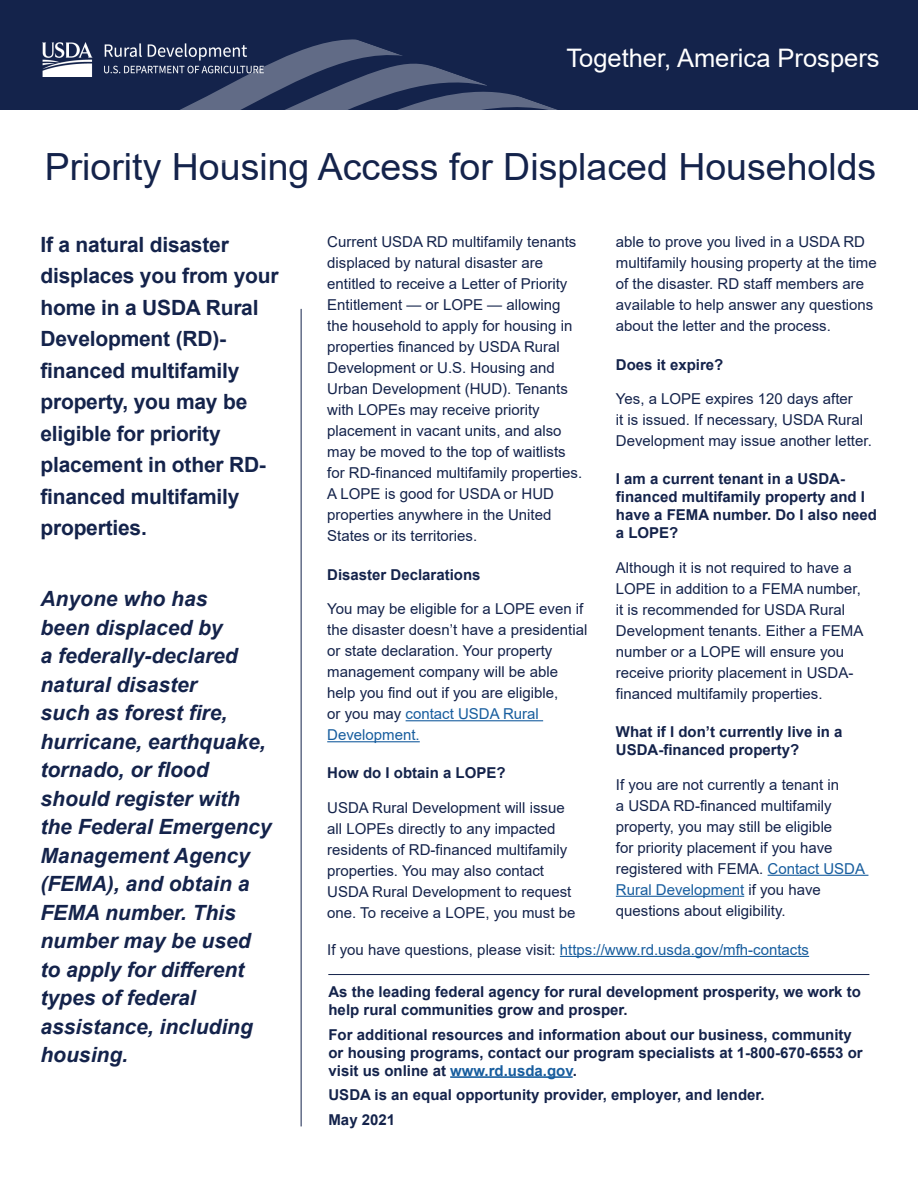
<style>
.page{position:relative;width:918px;height:1188px;background:#fff}
.page>*{position:absolute;margin:0;border:0;box-sizing:border-box;transform-origin:0 0}
.t1{font:37.5px "Arial";color:#14234b}
.Catch_Phrase{font:25.5px "Arial";color:#fff}
.Call_out{font:italic 700 21px "Arial";color:#14234b}
.Sidebar_Text{font:700 21px "Arial";letter-spacing:-.01em;color:#14234b}
.Body_text_copy{font:15px/21px "Arial";color:#14234b}
.Bottom_Blurb{font:700 15px/18px "Arial";color:#14234b}
.Body_Subhead_2{font:700 15px/18px "Arial";color:#14234b}
.Body_text_copy-2{font:15px "Arial";color:#175d9e}
.Body_Subhead{font:700 15px "Arial";color:#14234b}
.s1{color:#175d9e}
.s2{color:#14234b}
</style>
<div class="page">
<div style="left:0;top:0;width:918px;height:109px;background:#14234b"></div>
<hr style="left:406px;top:720px;width:137px;height:1px;background:#175d9e">
<hr style="left:327px;top:741px;width:93px;height:1px;background:#175d9e">
<img style="left:43px;top:43px;width:22px;height:33px">
<hr style="left:768px;top:875px;width:100px;height:1px;background:#175d9e">
<hr style="left:616px;top:896px;width:128px;height:1px;background:#175d9e">
<hr style="left:301px;top:309px;width:1px;height:817px;background:#14234b">
<svg style="left:65px;top:42px;width:34px;height:68px"></svg>
<svg style="left:99px;top:43px;width:181px;height:67px"></svg>
<svg style="left:280px;top:39px;width:283px;height:71px"></svg>
<hr style="left:560px;top:956px;width:249px;height:1px;background:#175d9e">
<hr style="left:450px;top:1076px;width:123px;height:2px;background:#175d9e">
<hr style="left:328px;top:974px;width:541px;height:1px;background:#14234b">
<p class="Catch_Phrase" style="left:566px;top:41px;width:315px">Together, America Prospers</p>
<p class="t1" style="left:45px;top:141px;width:833px">Priority Housing Access for Displaced Households</p>
<p class="Sidebar_Text" style="left:40px;top:230px;width:190px">If a natural disaster</p>
<p class="Sidebar_Text" style="left:40px;top:261px;width:240px">displaces you from your</p>
<p class="Sidebar_Text" style="left:40px;top:293px;width:220px">home in a USDA Rural</p>
<p class="Sidebar_Text" style="left:40px;top:324px;width:187px">Development (RD)-</p>
<p class="Sidebar_Text" style="left:40px;top:356px;width:201px">financed multifamily</p>
<p class="Sidebar_Text" style="left:40px;top:387px;width:208px">property, you may be</p>
<p class="Sidebar_Text" style="left:40px;top:419px;width:182px">eligible for priority</p>
<p class="Sidebar_Text" style="left:40px;top:450px;width:227px">placement in other RD-</p>
<p class="Sidebar_Text" style="left:40px;top:482px;width:201px">financed multifamily</p>
<p class="Sidebar_Text" style="left:40px;top:513px;width:108px">properties.</p>
<p class="Call_out" style="left:40px;top:585px;width:168px">Anyone who has</p>
<p class="Call_out" style="left:40px;top:613px;width:184px">been displaced by</p>
<p class="Call_out" style="left:40px;top:642px;width:199px">a federally-declared</p>
<p class="Call_out" style="left:40px;top:670px;width:158px">natural disaster</p>
<p class="Call_out" style="left:40px;top:699px;width:188px">such as forest fire,</p>
<p class="Call_out" style="left:40px;top:727px;width:227px">hurricane, earthquake,</p>
<p class="Call_out" style="left:40px;top:756px;width:169px">tornado, or flood</p>
<p class="Call_out" style="left:40px;top:784px;width:201px">should register with</p>
<p class="Call_out" style="left:40px;top:813px;width:233px">the Federal Emergency</p>
<p class="Call_out" style="left:40px;top:841px;width:211px">Management Agency</p>
<p class="Call_out" style="left:40px;top:870px;width:210px">(FEMA), and obtain a</p>
<p class="Call_out" style="left:40px;top:898px;width:197px">FEMA number. This</p>
<p class="Call_out" style="left:40px;top:927px;width:212px">number may be used</p>
<p class="Call_out" style="left:40px;top:955px;width:205px">to apply for different</p>
<p class="Call_out" style="left:40px;top:984px;width:157px">types of federal</p>
<p class="Call_out" style="left:40px;top:1012px;width:214px">assistance, including</p>
<p class="Call_out" style="left:40px;top:1041px;width:89px">housing.</p>
<p class="Body_text_copy" style="left:327px;top:232px;width:251px">Current USDA RD multifamily tenants</p>
<p class="Body_text_copy" style="left:327px;top:253px;width:217px">displaced by natural disaster are</p>
<p class="Body_text_copy" style="left:327px;top:274px;width:257px">entitled to receive a Letter of Priority Entitlement — or LOPE — allowing the household to apply for housing in properties financed by USDA Rural Development or U.S. Housing and Urban Development (HUD). Tenants with LOPEs may receive priority placement in vacant units, and also may be moved to the top of waitlists for RD-financed multifamily properties.<br>A LOPE is good for USDA or HUD properties anywhere in the United States or its territories.</p>
<p class="Body_Subhead" style="left:327px;top:564px;width:155px">Disaster Declarations</p>
<p class="Body_text_copy" style="left:327px;top:598px;width:262px">You may be eligible for a LOPE even if the disaster doesn’t have a presidential or state declaration. Your property management company will be able help you find out if you are eligible,<br>or you may <span class="s1">contact USDA Rural<br>Development.</span></p>
<p class="Body_Subhead" style="left:327px;top:763px;width:180px">How do I obtain a LOPE?</p>
<p class="Body_text_copy" style="left:327px;top:797px;width:250px">USDA Rural Development will issue all LOPEs directly to any impacted residents of RD-financed multifamily properties. You may also contact USDA Rural Development to request one. To receive a LOPE, you must be</p>
<p class="Body_text_copy" style="left:616px;top:232px;width:262px">able to prove you lived in a USDA RD multifamily housing property at the time of the disaster. RD staff members are available to help answer any questions about the letter and the process.</p>
<p class="Body_Subhead" style="left:616px;top:354px;width:109px">Does it expire?</p>
<p class="Body_text_copy" style="left:616px;top:388px;width:257px">Yes, a LOPE expires 120 days after<br>it is issued. If necessary, USDA Rural<br>Development may issue another letter.</p>
<p class="Body_Subhead_2" style="left:616px;top:470px;width:263px">I am a current tenant in a USDA&shy;financed multifamily property and I have a FEMA number. Do I also need a LOPE?</p>
<p class="Body_text_copy" style="left:616px;top:557px;width:249px">Although it is not required to have a LOPE in addition to a FEMA number, it is recommended for USDA Rural Development tenants. Either a FEMA number or a LOPE will ensure you receive priority placement in USDA&shy;financed multifamily properties.</p>
<p class="Body_Subhead_2" style="left:616px;top:723px;width:228px">What if I don’t currently live in a<br>USDA-financed property?</p>
<p class="Body_text_copy" style="left:616px;top:774px;width:251px">If you are not currently a tenant in<br>a USDA RD-financed multifamily property, you may still be eligible<br>for priority placement if you have registered with FEMA. <span class="s1">Contact USDA Rural Development</span> if you have questions about eligibility.</p>
<p class="Body_text_copy-2" style="left:327px;top:939px;width:483px"><span class="s2">If you have questions, please visit:</span> https://www.rd.usda.gov/mfh-contacts</p>
<p class="Bottom_Blurb" style="left:328px;top:983px;width:534px">As the leading federal agency for rural development prosperity, we work to help rural communities grow and prosper.</p>
<p class="Bottom_Blurb" style="left:328px;top:1025px;width:536px">For additional resources and information about our business, community or housing programs, contact our program specialists at 1-800-670-6553 or visit us online at <span class="s1">www.rd.usda.gov</span>.</p>
<p class="Bottom_Blurb" style="left:328px;top:1086px;width:438px">USDA is an equal opportunity provider, employer, and lender.</p>
<p class="Bottom_Blurb" style="left:328px;top:1111px;width:68px">May 2021</p>
</div>
